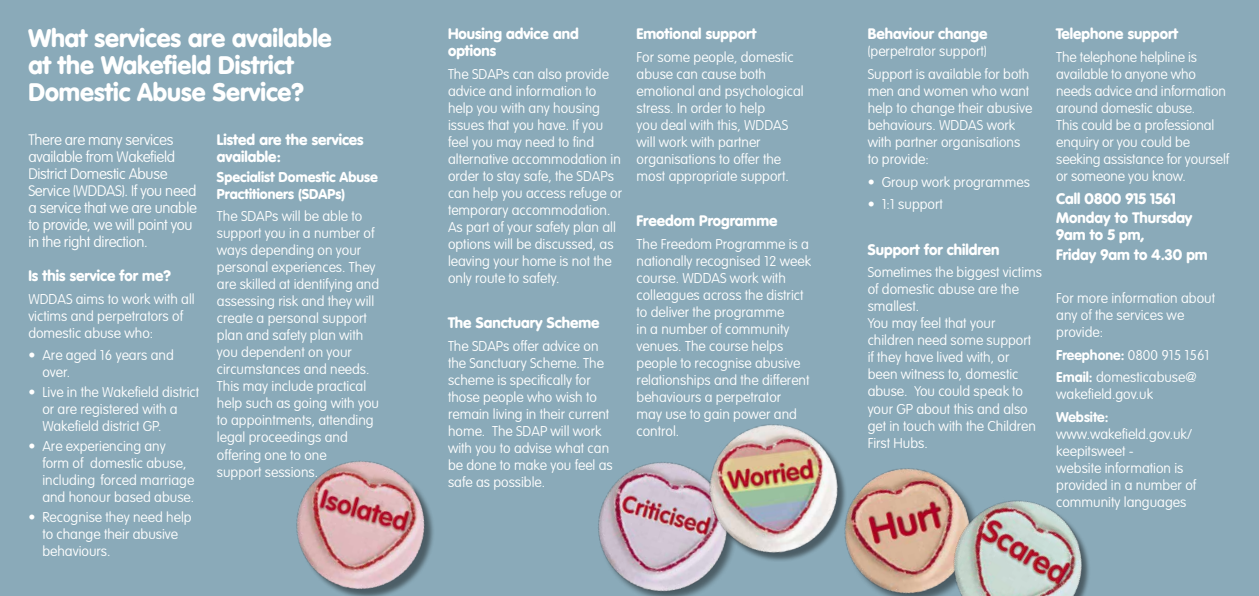
<style>
.page{position:relative;width:1259px;height:596px;background:#fff}
.page>*{position:absolute;margin:0;border:0;box-sizing:border-box;transform-origin:0 0}
.t1{font:900 25px/27px "VAG Rounded";color:#fff}
.t2{font:900 15px/17px "VAG Rounded";color:#fff}
.t3{font:100 15px/17px "VAG Rounded";letter-spacing:-.02em;color:#fff}
.t4{font:100 14px/17px "VAG Rounded";color:#fff}
.t5{font:900 14px/17px "VAG Rounded";color:#fff}
.t6{font:700 14px "VAG Rounded";color:#fff}
.s1{font-weight:700}
</style>
<div class="page">
<div style="left:0;top:0;width:1259px;height:595px;background:#8aaab9"></div>
<img style="left:852px;top:468px;width:71px;height:127px">
<img style="left:598px;top:462px;width:129px;height:133px">
<img style="left:695px;top:424px;width:157px;height:141px">
<img style="left:923px;top:470px;width:166px;height:125px">
<img style="left:296px;top:460px;width:137px;height:135px">
<h1 class="t1" style="left:28px;top:26px;width:305px">What services are available at the Wakefield District<br>Domestic Abuse Service?</h1>
<p class="t3" style="left:28px;top:131px;width:170px">There are many services available from Wakefield<br>District Domestic Abuse<br>Service (WDDAS). If you need a service that we are unable to provide, we will point you in the right direction.</p>
<p class="t2" style="left:28px;top:267px;width:144px">Is this service for me?</p>
<p class="t4" style="left:28px;top:290px;width:168px">WDDAS aims to work with all victims and perpetrators of domestic abuse who:</p>
<p class="t4" style="left:42px;top:347px;width:133px;text-indent:-14px">• Are aged 16 years and over.</p>
<p class="t4" style="left:42px;top:384px;width:158px;text-indent:-14px">• Live in the Wakefield district or are registered with a<br>Wakefield district GP.</p>
<p class="t4" style="left:42px;top:438px;width:153px;text-indent:-14px">• Are experiencing any form of domestic abuse, including forced marriage and honour based abuse.</p>
<p class="t4" style="left:42px;top:509px;width:151px;text-indent:-14px">• Recognise they need help to change their abusive behaviours.</p>
<p class="t2" style="left:217px;top:131px;width:148px">Listed are the services available:</p>
<p class="t5" style="left:217px;top:168px;width:163px">Specialist Domestic Abuse<br>Practitioners (SDAPs)</p>
<p class="t4" style="left:217px;top:208px;width:164px">The SDAPs will be able to support you in a number of ways depending on your personal experiences. They are skilled at identifying and assessing risk and they will create a personal support plan and safety plan with you dependent on your circumstances and needs.<br>This may include practical help such as going with you to appointments, attending legal proceedings and offering one to one<br>support sessions.</p>
<p class="t2" style="left:448px;top:26px;width:132px">Housing advice and options</p>
<p class="t4" style="left:448px;top:66px;width:176px">The SDAPs can also provide advice and information to help you with any housing issues that you have. If you feel you may need to find alternative accommodation in order to stay safe, the SDAPs can help you access refuge or temporary accommodation.<br>As part of your safety plan all options will be discussed, as leaving your home is not the only route to safety.</p>
<p class="t2" style="left:448px;top:315px;width:153px">The Sanctuary Scheme</p>
<p class="t4" style="left:448px;top:338px;width:166px">The SDAPs offer advice on the Sanctuary Scheme. The scheme is specifically for those people who wish to remain living in their current home. The SDAP will work with you to advise what can be done to make you feel as safe as possible.</p>
<p class="t2" style="left:636px;top:26px;width:121px">Emotional support</p>
<p class="t4" style="left:636px;top:49px;width:169px">For some people, domestic abuse can cause both emotional and psychological stress. In order to help<br>you deal with this, WDDAS will work with partner organisations to offer the most appropriate support.</p>
<p class="t2" style="left:636px;top:213px;width:142px">Freedom Programme</p>
<p class="t4" style="left:636px;top:236px;width:176px">The Freedom Programme is a nationally recognised 12 week course. WDDAS work with colleagues across the district to deliver the programme<br>in a number of community venues. The course helps people to recognise abusive relationships and the different behaviours a perpetrator<br>may use to gain power and control.</p>
<p class="t2" style="left:867px;top:26px;width:121px">Behaviour change</p>
<p class="t4" style="left:867px;top:40px;width:163px;line-height:22.7px">(perpetrator support)<br>Support is available for both</p>
<p class="t4" style="left:867px;top:83px;width:166px">men and women who want help to change their abusive behaviours. WDDAS work with partner organisations to provide:</p>
<p class="t4" style="left:867px;top:173px;width:164px">• Group work programmes</p>
<p class="t4" style="left:867px;top:196px;width:77px">• 1:1 support</p>
<p class="t2" style="left:867px;top:241px;width:133px">Support for children</p>
<p class="t4" style="left:867px;top:264px;width:176px">Sometimes the biggest victims of domestic abuse are the smallest.<br>You may feel that your children need some support<br>if they have lived with, or been witness to, domestic abuse. You could speak to your GP about this and also get in touch with the Children<br>First Hubs.</p>
<p class="t2" style="left:1056px;top:26px;width:124px">Telephone support</p>
<p class="t4" style="left:1056px;top:49px;width:174px">The telephone helpline is available to anyone who needs advice and information around domestic abuse.<br>This could be a professional enquiry or you could be seeking assistance for yourself or someone you know.</p>
<p class="t2" style="left:1056px;top:189px;width:138px;line-height:19.8px">Call 0800 915 1561<br>Monday to Thursday</p>
<p class="t2" style="left:1056px;top:225px;width:153px;line-height:19.8px">9am to 5 pm,<br>Friday 9am to 4.30 pm</p>
<p class="t4" style="left:1056px;top:290px;width:160px">For more information about any of the services we provide:</p>
<p class="t4" style="left:1056px;top:343px;width:155px;line-height:22.7px"><span class="s1">Freephone:</span> 0800 915 1561<br><span class="s1">Email:</span> domesticabuse@</p>
<p class="t4" style="left:1056px;top:386px;width:98px">wakefield.gov.uk</p>
<p class="t6" style="left:1056px;top:408px;width:54px">Website:</p>
<p class="t4" style="left:1056px;top:426px;width:141px">www.wakefield.gov.uk/ keepitsweet -<br>website information is provided in a number of community languages</p>
</div>
